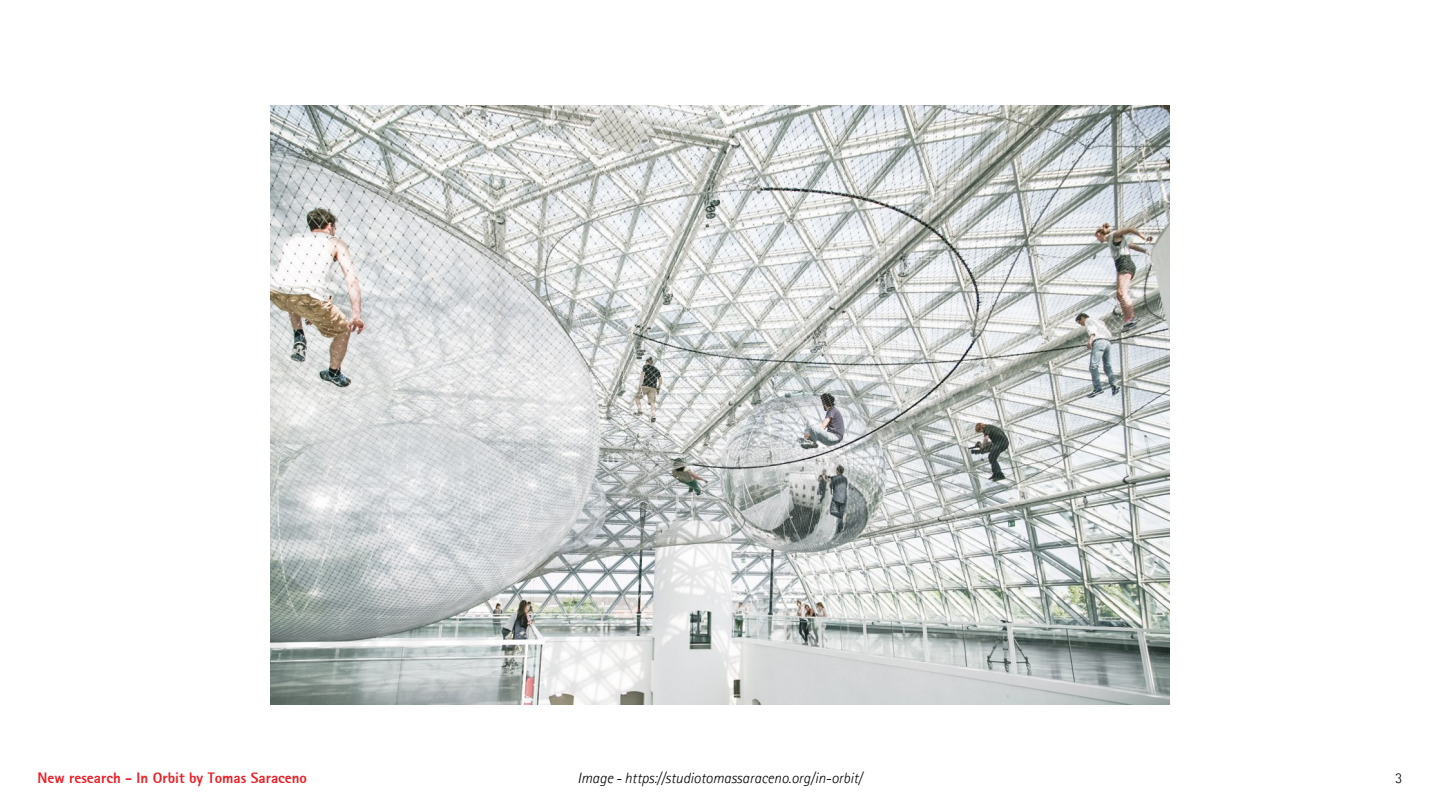
<style>
.page{position:relative;width:1440px;height:810px;background:#fff}
.page>*{position:absolute;margin:0;border:0;box-sizing:border-box;transform-origin:0 0}
.t1{font:italic 300 15px "Agfa Rotis Sans Serif";color:#000}
.t2{font:800 15px "Agfa Rotis Sans Serif";color:#ed1d24}
.t3{font:300 15px "Agfa Rotis Sans Serif";color:#000}
</style>
<div class="page">
<img style="left:270px;top:105px;width:900px;height:600px">
<p class="t2" style="left:38px;top:768px;width:271px">New research - In Orbit by Tomas Saraceno</p>
<p class="t1" style="left:578px;top:769px;width:286px">Image - https://studiotomassaraceno.org/in-orbit/</p>
<p class="t3" style="left:1395px;top:769px;width:9px">3</p>
</div>
